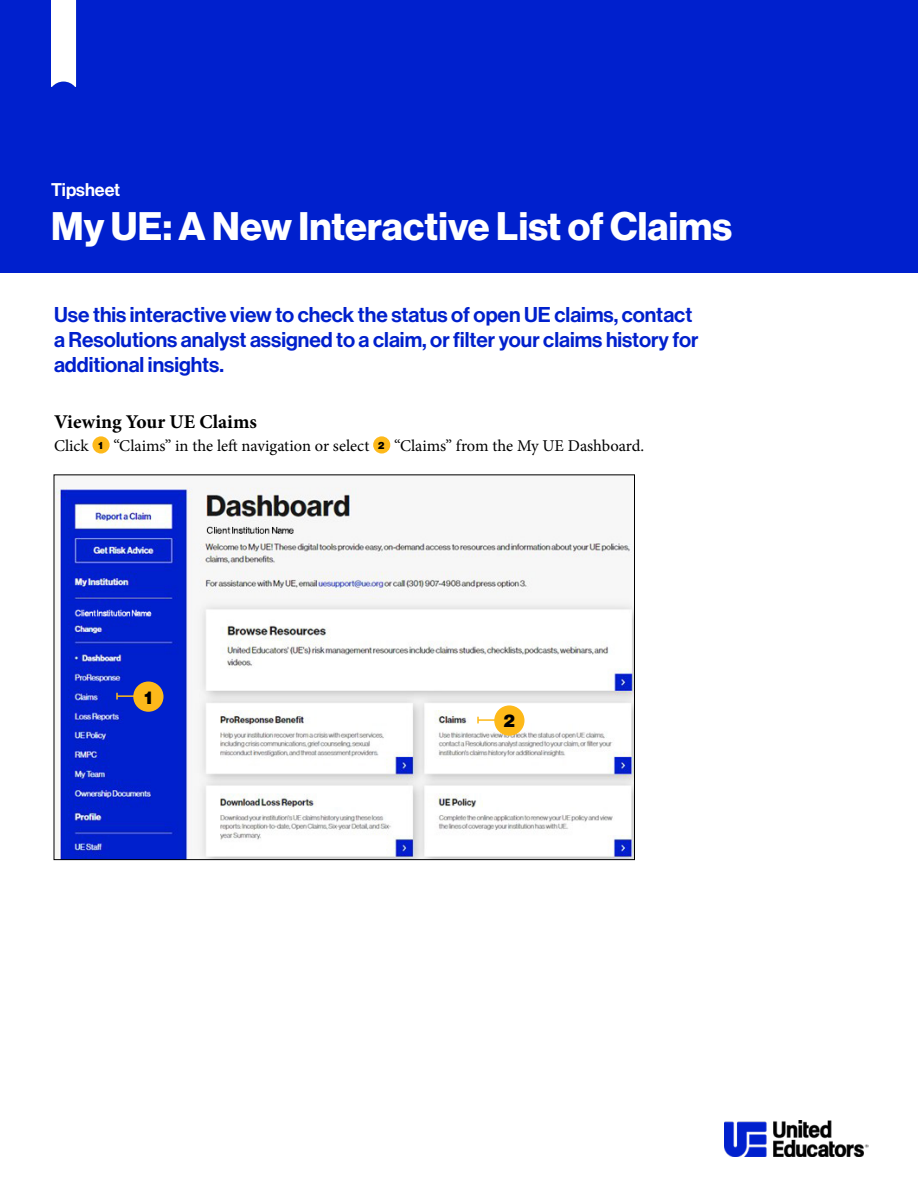
<style>
.page{position:relative;width:918px;height:1188px;background:#fff}
.page>*{position:absolute;margin:0;border:0;box-sizing:border-box;transform-origin:0 0}
.t1{font:39px "N Haas Grotesk DS Pro 75 Bd";letter-spacing:.005em;color:#fff}
.t2{font:21px/25.2px "N Haas Grotesk DS Pro 65 Md";color:#0020cd}
.t3{font:700 19.5px "Minion Pro";color:#000}
.t4{font:18px "N Haas Grotesk DS Pro 65 Md";color:#fff}
.t5{font:18px "N Haas Grotesk DS Pro 95 Blk";color:#000}
.t6{font:16.5px "Minion Pro";color:#000}
.s1{font-family:"N Haas Grotesk DS Pro 95 Blk";font-size:10.2px}
</style>
<div class="page">
<div style="left:92px;top:436px;width:18px;height:18px;background:#fdb91a;border-radius:50%"></div>
<div style="left:373px;top:436px;width:17px;height:18px;background:#fdb91a;border-radius:50%"></div>
<img style="left:56px;top:488px;width:577px;height:370px">
<div style="left:0;top:0;width:918px;height:272px;background:#0020cd"></div>
<div style="left:51px;top:0;width:25px;height:87px;background:#fff"></div>
<img style="left:725px;top:1120px;width:144px;height:36px">
<div style="left:133px;top:682px;width:31px;height:30px;background:#fdb91a;border-radius:50%"></div>
<div style="left:494px;top:705px;width:30px;height:31px;background:#fdb91a;border-radius:50%"></div>
<hr style="left:117px;top:695px;width:21px;height:2px;background:#fdb91a">
<svg style="left:116px;top:693px;width:2px;height:7px"></svg>
<hr style="left:478px;top:719px;width:21px;height:2px;background:#fdb91a">
<p class="t4" style="left:51px;top:179px;width:71px">Tipsheet</p>
<h1 class="t1" style="left:51px;top:203px;width:683px">My UE: A New Interactive List of Claims</h1>
<p class="t2" style="left:54px;top:302px;width:646px">Use this interactive view to check the status of open UE claims, contact a Resolutions analyst assigned to a claim, or filter your claims history for additional insights.</p>
<p class="t3" style="left:54px;top:408px;width:204px">Viewing Your UE Claims</p>
<p class="t6" style="left:54px;top:434px;width:592px">Click <span class="s1">1</span> “Claims” in the left navigation or select <span class="s1">2</span> “Claims” from the My UE Dashboard.</p>
<p class="t5" style="left:145px;top:687px;width:9px">1</p>
<p class="t5" style="left:504px;top:711px;width:13px">2</p>
</div>
